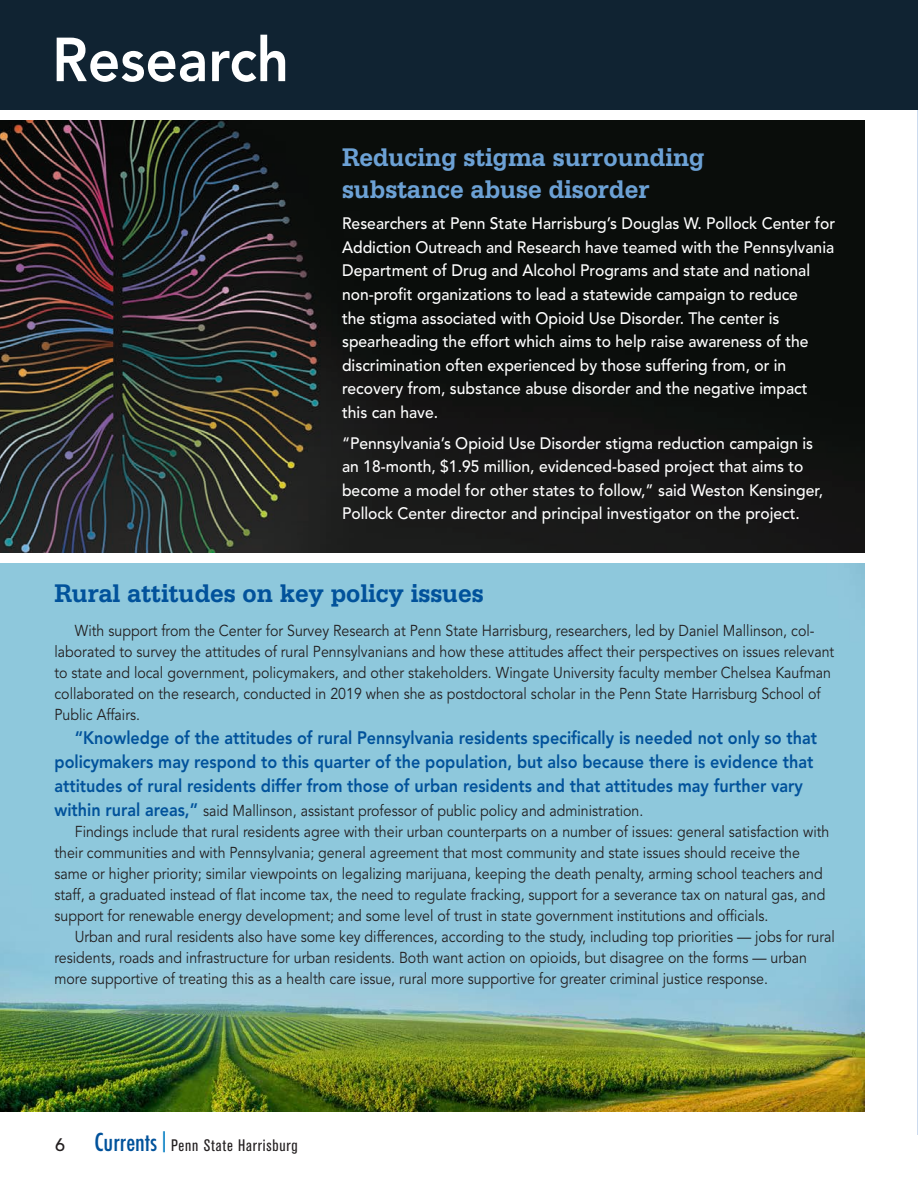
<style>
.page{position:relative;width:918px;height:1188px;background:#fff}
.page>*{position:absolute;margin:0;border:0;box-sizing:border-box;transform-origin:0 0}
.d2{font:800 61.5px "Avenir";color:#fff;scale:.92 1}
.d2-2{font:700 27px/32.4px "Serifa BT";color:#6ca1d5;scale:.95 1}
.d2-3{font:700 27px "Serifa BT";color:#01529b;scale:.95 1}
.t1{font:500 condensed 24px "Futura";color:#01529b}
.d2-4{font:800 18px/24px "Avenir";color:#01529b;scale:.9 1}
.t2{font:500 18px "Avenir";color:#231f20}
.d2-5{font:500 16.5px/23.5px "Avenir";color:#fff;scale:.95 1}
.t3{font:condensed 16.5px "Akzidenz Grotesk BE";letter-spacing:.05em;color:#231f20}
.d2-6{font:15.75px/21px "Avenir";color:#231f20;scale:.9 1}
.s1{font-weight:800;font-size:18px;color:#01529b}
</style>
<div class="page">
<img style="left:0;top:564px;width:864px;height:548px">
<hr style="left:917px;top:102px;width:1px;height:1033px;background:#ccdbef">
<div style="left:0;top:0;width:918px;height:109px;background:#102332"></div>
<img style="left:0;top:121px;width:864px;height:431px">
<p class="d2" style="left:52px;top:23px;width:259px">Research</p>
<p class="d2-2" style="left:342px;top:140px;width:383px">Reducing stigma surrounding substance abuse disorder</p>
<p class="d2-5" style="left:342px;top:212px;width:521px">Researchers at Penn State Harrisburg’s Douglas W. Pollock Center for Addiction Outreach and Research have teamed with the Pennsylvania Department of Drug and Alcohol Programs and state and national non-profit organizations to lead a statewide campaign to reduce<br>the stigma associated with Opioid Use Disorder. The center is spearheading the effort which aims to help raise awareness of the discrimination often experienced by those suffering from, or in recovery from, substance abuse disorder and the negative impact this can have.</p>
<p class="d2-5" style="left:342px;top:432px;width:508px">“Pennsylvania’s Opioid Use Disorder stigma reduction campaign is an 18-month, $1.95 million, evidenced-based project that aims to become a model for other states to follow,” said Weston Kensinger, Pollock Center director and principal investigator on the project.</p>
<p class="d2-3" style="left:54px;top:576px;width:453px">Rural attitudes on key policy issues</p>
<p class="d2-6" style="left:54px;top:621px;width:868px;text-indent:20px">With support from the Center for Survey Research at Penn State Harrisburg, researchers, led by Daniel Mallinson, col&shy;laborated to survey the attitudes of rural Pennsylvanians and how these attitudes affect their perspectives on issues relevant to state and local government, policymakers, and other stakeholders. Wingate University faculty member Chelsea Kaufman collaborated on the research, conducted in 2019 when she as postdoctoral scholar in the Penn State Harrisburg School of Public Affairs.</p>
<p class="d2-4" style="left:54px;top:726px;width:849px;text-indent:20px">“Knowledge of the attitudes of rural Pennsylvania residents specifically is needed not only so that policymakers may respond to this quarter of the population, but also because there is evidence that attitudes of rural residents differ from those of urban residents and that attitudes may further vary</p>
<p class="d2-6" style="left:54px;top:801px;width:656px"><span class="s1">within rural areas,”</span> said Mallinson, assistant professor of public policy and administration.</p>
<p class="d2-6" style="left:54px;top:822px;width:862px;text-indent:20px">Findings include that rural residents agree with their urban counterparts on a number of issues: general satisfaction with their communities and with Pennsylvania; general agreement that most community and state issues should receive the same or higher priority; similar viewpoints on legalizing marijuana, keeping the death penalty, arming school teachers and staff, a graduated instead of flat income tax, the need to regulate fracking, support for a severance tax on natural gas, and support for renewable energy development; and some level of trust in state government institutions and officials.</p>
<p class="d2-6" style="left:54px;top:927px;width:869px;text-indent:20px">Urban and rural residents also have some key differences, according to the study, including top priorities — jobs for rural residents, roads and infrastructure for urban residents. Both want action on opioids, but disagree on the forms — urban more supportive of treating this as a health care issue, rural more supportive for greater criminal justice response.</p>
<h3 class="t1" style="left:95px;top:1127px;width:74px">Currents <sup>|</sup></h3>
<p class="t2" style="left:55px;top:1134px;width:12px">6</p>
<p class="t3" style="left:171px;top:1136px;width:128px">Penn State Harrisburg</p>
</div>
